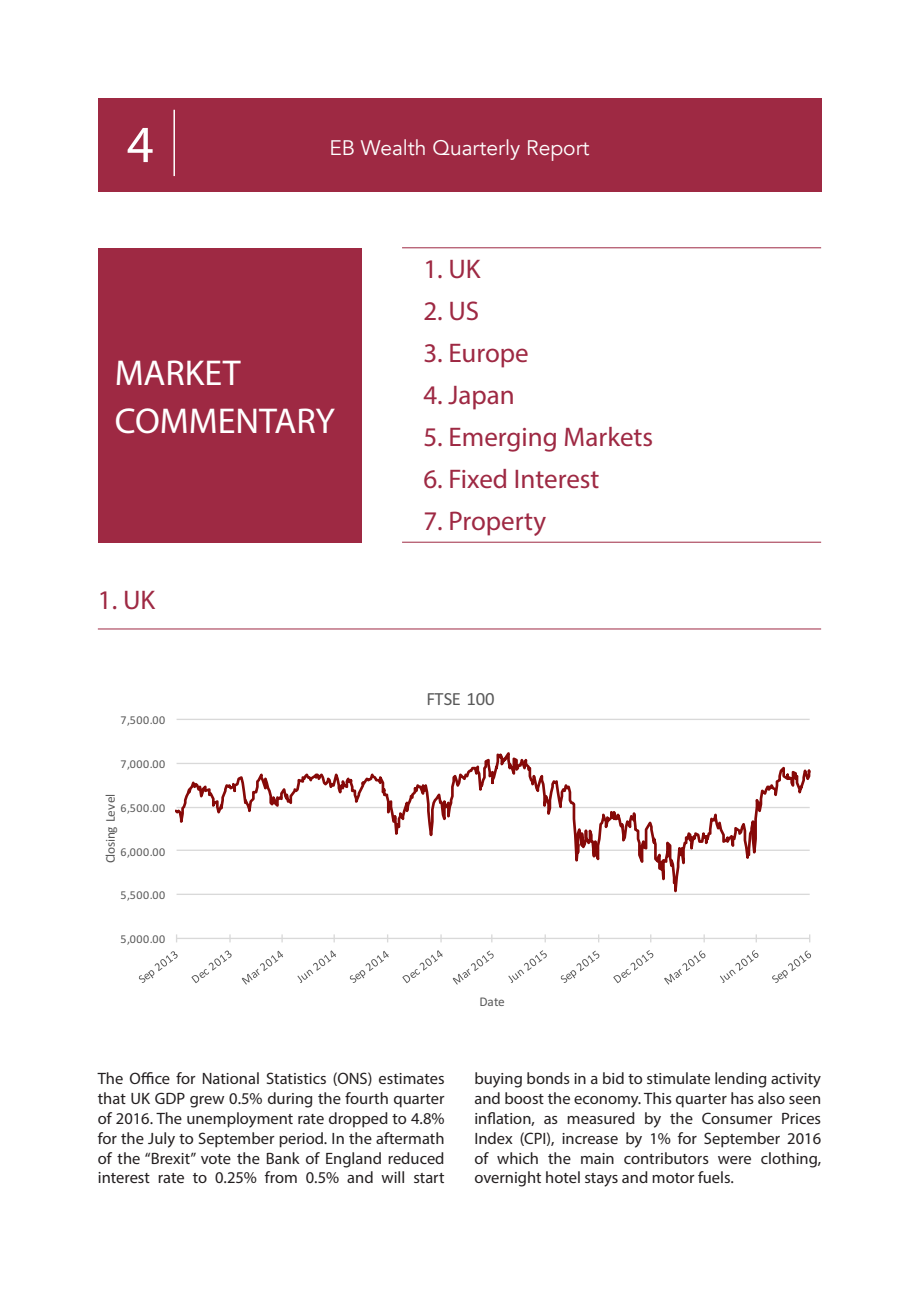
<style>
.page{position:relative;width:919px;height:1289px;background:#fff}
.page>*{position:absolute;margin:0;border:0;box-sizing:border-box;transform-origin:0 0}
.t1{font:52.5px "Myriad Pro";color:#fff}
.t2{font:36px "Myriad Pro";color:#fff}
.t3{font:27px "Myriad Pro";color:#9e2943}
.t4{font:21px "Avenir";color:#fff}
.t5{font:18.75px "Calibri";letter-spacing:-.005em;color:#595959}
.t6{font:16.5px/19.8px "Myriad Pro";color:#231f20;text-align:justify}
.t7{font:13.35px "Calibri";letter-spacing:-.02em;color:#595959}
.t8{font:12px "Calibri";letter-spacing:.05em;color:#595959}
</style>
<div class="page">
<div style="left:98px;top:98px;width:723px;height:93px;background:#9e2943"></div>
<hr style="left:173px;top:110px;width:2px;height:66px;background:#fff">
<div style="left:98px;top:248px;width:263px;height:294px;background:#9e2943"></div>
<hr style="left:402px;top:247px;width:419px;height:1px;background:#9e2943">
<hr style="left:98px;top:628px;width:723px;height:1px;background:#9e2943">
<hr style="left:402px;top:542px;width:419px;height:1px;background:#9e2943">
<svg style="left:138px;top:718px;width:673px;height:267px"></svg>
<h1 class="t1" style="left:127px;top:112px;width:28px">4</h1>
<p class="t4" style="left:329px;top:135px;width:262px">EB Wealth Quarterly Report</p>
<p class="t2" style="left:115px;top:350px;width:127px">MARKET</p>
<p class="t2" style="left:115px;top:398px;width:221px">COMMENTARY</p>
<p class="t3" style="left:98px;top:583px;width:59px">1. UK</p>
<p class="t8" style="left:120px;top:711px;width:46px">7,500.00</p>
<p class="t8" style="left:120px;top:755px;width:46px">7,000.00</p>
<p class="t7" style="left:101px;top:863px;width:71px;rotate:-90deg">Closing Level</p>
<p class="t8" style="left:120px;top:799px;width:46px">6,500.00</p>
<p class="t8" style="left:120px;top:843px;width:46px">6,000.00</p>
<p class="t8" style="left:120px;top:887px;width:46px">5,500.00</p>
<p class="t8" style="left:120px;top:931px;width:46px">5,000.00</p>
<p class="t3" style="left:423px;top:252px;width:59px">1. UK</p>
<p class="t3" style="left:423px;top:294px;width:57px">2. US</p>
<p class="t3" style="left:423px;top:336px;width:107px">3. Europe</p>
<p class="t3" style="left:423px;top:378px;width:93px">4. Japan</p>
<p class="t3" style="left:423px;top:420px;width:231px">5. Emerging Markets</p>
<p class="t3" style="left:423px;top:462px;width:178px">6. Fixed Interest</p>
<p class="t3" style="left:423px;top:504px;width:124px">7. Property</p>
<p class="t5" style="left:426px;top:686px;width:70px">FTSE 100</p>
<p class="t7" style="left:479px;top:992px;width:27px">Date</p>
<p class="t6" style="left:98px;top:1068px;width:348px">The Office for National Statistics (ONS) estimates that UK GDP grew 0.5% during the fourth quarter of 2016. The unemployment rate dropped to 4.8% for the July to September period. In the aftermath of the “Brexit” vote the Bank of England reduced interest rate to 0.25% from 0.5% and will start</p>
<p class="t6" style="left:474px;top:1068px;width:348px">buying bonds in a bid to stimulate lending activity and boost the economy. This quarter has also seen inflation, as measured by the Consumer Prices Index (CPI), increase by 1% for September 2016 of which the main contributors were clothing, overnight hotel stays and motor fuels.</p>
</div>
